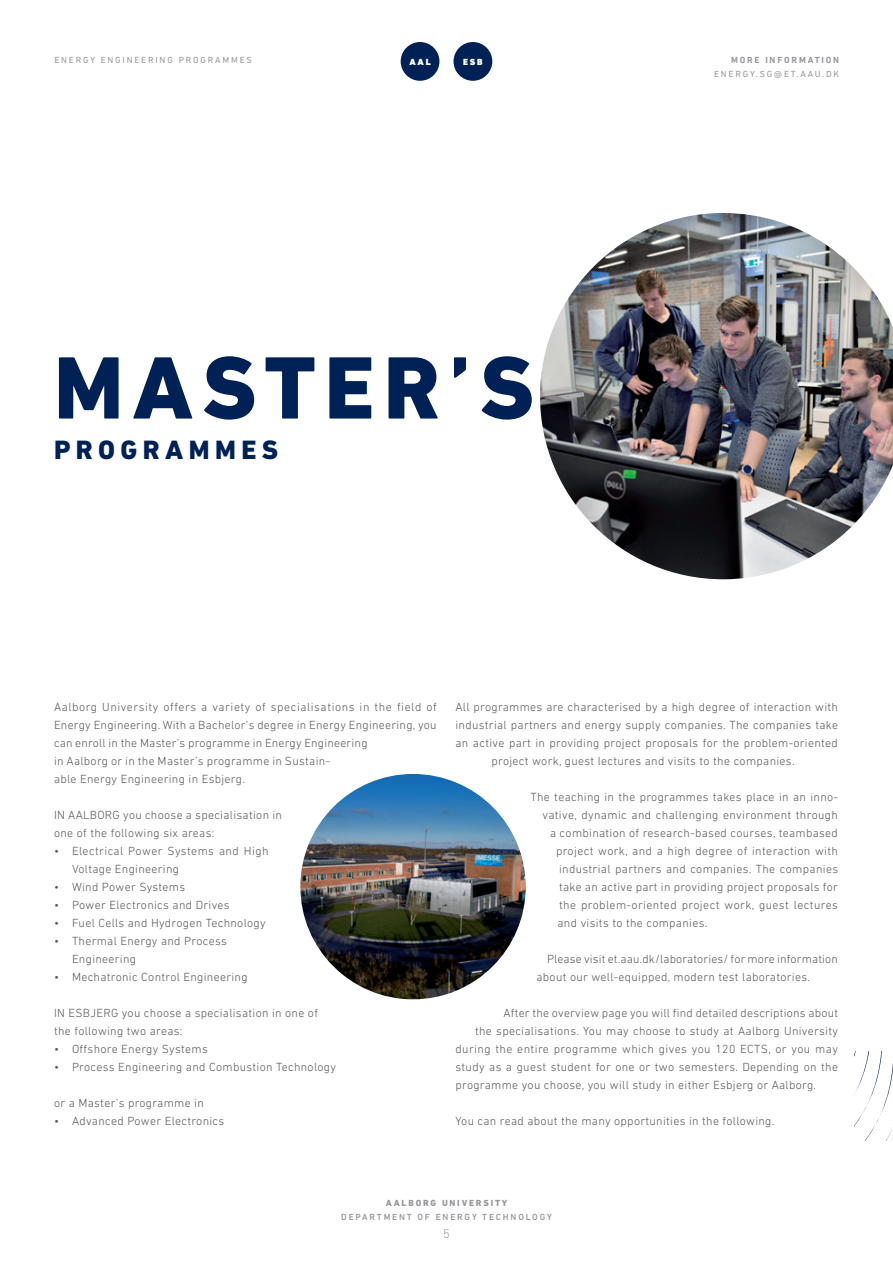
<style>
.page{position:relative;width:893px;height:1263px;background:#fff}
.page>*{position:absolute;margin:0;border:0;box-sizing:border-box;transform-origin:0 0}
.t1{font:800 90px "DIN Next LT Pro";letter-spacing:.1em;color:#002156}
.t2{font:800 27px "DIN Next LT Pro";letter-spacing:.2em;color:#002156}
.t3{font:300 12.75px "DIN Next LT Pro";color:#97999c}
.t4{font:300 12px/18px "DIN Next LT Pro";letter-spacing:.025em;color:#57585a}
.t5{font:9px "DIN Next LT Pro";letter-spacing:.2em;color:#97999c}
.t6{font:500 9px "DIN Next LT Pro";letter-spacing:.2em;color:#97999c}
.t7{font:800 9px "DIN Next LT Pro";letter-spacing:.2em;color:#97999c}
.t8{font:700 9px "DIN Next LT Pro";letter-spacing:.2em;color:#97999c}
.t9{font:900 9px "DIN Next LT Pro";letter-spacing:.2em;color:#fff}
</style>
<div class="page">
<img style="left:546px;top:213px;width:347px;height:366px">
<img style="left:300px;top:774px;width:226px;height:225px;border-radius:113px">
<div style="left:453px;top:42px;width:39px;height:39px;background:#002156;border-radius:50%"></div>
<div style="left:401px;top:42px;width:38px;height:39px;background:#002156;border-radius:50%"></div>
<svg style="left:855px;top:1051px;width:38px;height:89px"></svg>
<p class="t5" style="left:54px;top:55px;width:199px">ENERGY ENGINEERING PROGRAMMES</p>
<p class="t9" style="left:409px;top:56px;width:23px">AAL</p>
<p class="t9" style="left:463px;top:56px;width:21px">ESB</p>
<h1 class="t1" style="left:54px;top:335px;width:482px">MASTER’S</h1>
<h2 class="t2" style="left:54px;top:434px;width:226px">PROGRAMMES</h2>
<p class="t8" style="left:731px;top:55px;width:110px">MORE INFORMATION</p>
<p class="t5" style="left:714px;top:68px;width:127px">ENERGY.SG@ET.AAU.DK</p>
<p class="t4" style="left:54px;top:698px;width:384px">Aalborg University offers a variety of specialisations in the field of Energy Engineering. With a Bachelor’s degree in Energy Engineering, you can enroll in the Master’s programme in Energy Engineering<br>in Aalborg or in the Master’s programme in Sustain-<br>able Energy Engineering in Esbjerg.</p>
<p class="t4" style="left:54px;top:806px;width:230px">IN AALBORG you choose a specialisation in one of the following six areas:</p>
<p class="t4" style="left:72px;top:842px;width:198px;text-indent:-18px">• Electrical Power Systems and High<br>Voltage Engineering</p>
<p class="t4" style="left:54px;top:878px;width:133px">• Wind Power Systems</p>
<p class="t4" style="left:54px;top:896px;width:177px">• Power Electronics and Drives</p>
<p class="t4" style="left:54px;top:914px;width:213px">• Fuel Cells and Hydrogen Technology</p>
<p class="t4" style="left:72px;top:932px;width:156px;text-indent:-18px">• Thermal Energy and Process<br>Engineering</p>
<p class="t4" style="left:54px;top:968px;width:195px">• Mechatronic Control Engineering</p>
<p class="t4" style="left:54px;top:1004px;width:266px">IN ESBJERG you choose a specialisation in one of the following two areas:</p>
<p class="t4" style="left:54px;top:1040px;width:155px">• Offshore Energy Systems</p>
<p class="t4" style="left:54px;top:1058px;width:284px">• Process Engineering and Combustion Technology</p>
<p class="t4" style="left:54px;top:1094px;width:151px">or a Master’s programme in</p>
<p class="t4" style="left:54px;top:1112px;width:172px">• Advanced Power Electronics</p>
<p class="t4" style="left:455px;top:698px;width:384px">All programmes are characterised by a high degree of interaction with</p>
<p class="t4" style="left:455px;top:716px;width:384px">industrial partners and energy supply companies. The companies take</p>
<p class="t4" style="left:455px;top:734px;width:384px">an active part in providing project proposals for the problem-oriented</p>
<p class="t4" style="left:491px;top:752px;width:305px">project work, guest lectures and visits to the companies.</p>
<p class="t4" style="left:530px;top:788px;width:309px">The teaching in the programmes takes place in an inno-</p>
<p class="t4" style="left:542px;top:806px;width:297px">vative, dynamic and challenging environment through</p>
<p class="t4" style="left:550px;top:824px;width:289px">a combination of research-based courses, teambased</p>
<p class="t4" style="left:556px;top:842px;width:284px">project work, and a high degree of interaction with</p>
<p class="t4" style="left:559px;top:860px;width:281px">industrial partners and companies. The companies</p>
<p class="t4" style="left:559px;top:878px;width:280px">take an active part in providing project proposals for</p>
<p class="t4" style="left:559px;top:896px;width:280px">the problem-oriented project work, guest lectures</p>
<p class="t4" style="left:557px;top:914px;width:151px">and visits to the companies.</p>
<p class="t4" style="left:536px;top:950px;width:303px;text-indent:10px">Please visit et.aau.dk/laboratories/ for more information about our well-equipped, modern test laboratories.</p>
<p class="t4" style="left:503px;top:1004px;width:336px">After the overview page you will find detailed descriptions about</p>
<p class="t4" style="left:475px;top:1022px;width:364px">the specialisations. You may choose to study at Aalborg University</p>
<p class="t4" style="left:455px;top:1040px;width:384px">during the entire programme which gives you 120 ECTS, or you may</p>
<p class="t4" style="left:455px;top:1058px;width:384px">study as a guest student for one or two semesters. Depending on the</p>
<p class="t4" style="left:455px;top:1076px;width:362px">programme you choose, you will study in either Esbjerg or Aalborg.</p>
<p class="t4" style="left:455px;top:1112px;width:320px">You can read about the many opportunities in the following.</p>
<p class="t7" style="left:386px;top:1198px;width:123px">AALBORG UNIVERSITY</p>
<p class="t6" style="left:341px;top:1211px;width:212px">DEPARTMENT OF ENERGY TECHNOLOGY</p>
<p class="t3" style="left:443px;top:1226px;width:8px">5</p>
</div>
